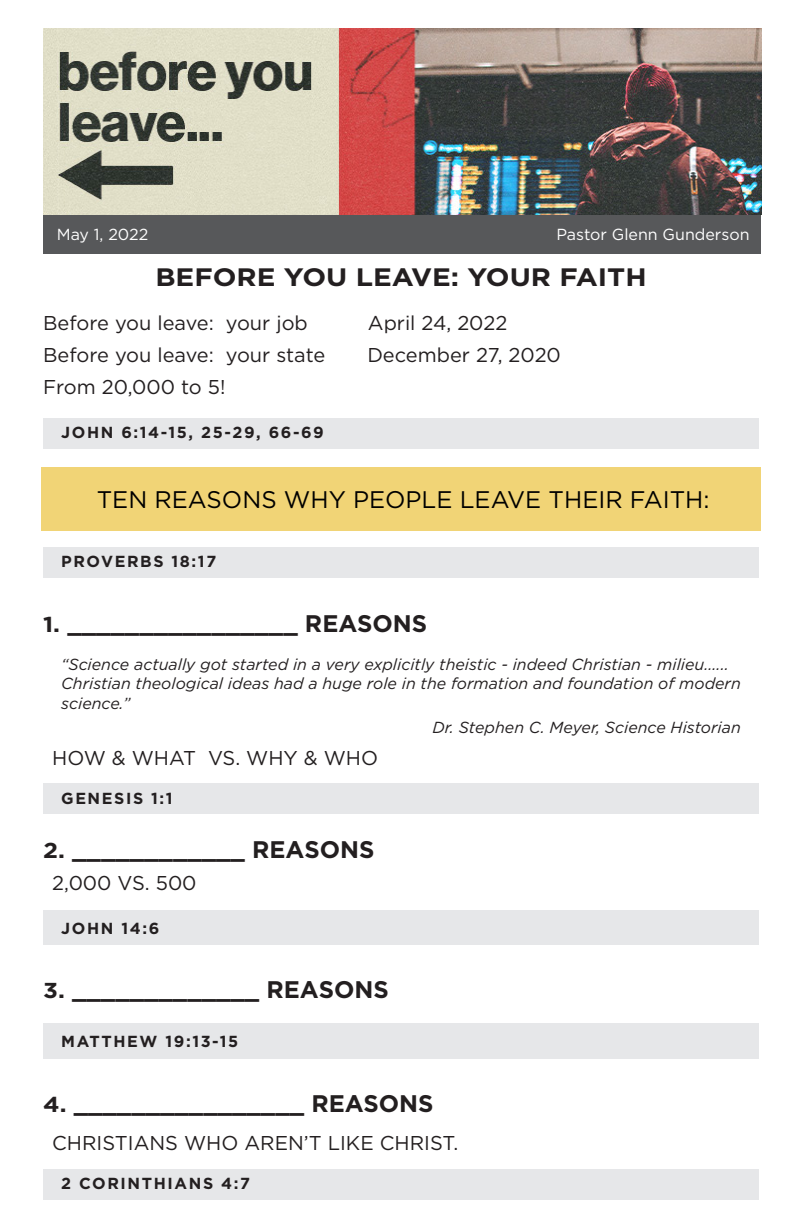
<style>
.page{position:relative;width:792px;height:1224px;background:#fff}
.page>*{position:absolute;margin:0;border:0;box-sizing:border-box;transform-origin:0 0}
.Main_Point{font:700 25.2px "Gotham";color:#231f20;scale:1.11 1}
.Main_Point-2{font:700 24px "Gotham";color:#231f20}
.t1{font:24px "Gotham";color:#000}
.Sub_Point{font:20px "Gotham";color:#231f20}
.Quote_Indented{font:italic 16px/19.2px "Gotham";color:#231f20}
.Bible_Verse{font:700 16px "Gotham";letter-spacing:.1em;color:#231f20}
.Quote_Citation{font:italic 16px "Gotham";color:#231f20}
.t2{font:16px "Gotham";color:#fff}
.s1{font-size:21.6px}
</style>
<div class="page">
<div style="left:43px;top:215px;width:718px;height:39px;background:#57585a"></div>
<div style="left:43px;top:418px;width:716px;height:30px;background:#e6e7e9"></div>
<div style="left:43px;top:547px;width:716px;height:30px;background:#e6e7e9"></div>
<div style="left:43px;top:784px;width:716px;height:30px;background:#e6e7e9"></div>
<div style="left:43px;top:910px;width:716px;height:35px;background:#e6e7e9"></div>
<div style="left:43px;top:1023px;width:716px;height:36px;background:#e6e7e9"></div>
<div style="left:43px;top:1169px;width:716px;height:30px;background:#e6e7e9"></div>
<img style="left:43px;top:29px;width:718px;height:186px">
<div style="left:41px;top:467px;width:720px;height:63px;background:#f1d476"></div>
<p class="t2" style="left:57px;top:225px;width:93px">May 1, 2022</p>
<p class="t2" style="left:556px;top:225px;width:195px">Pastor Glenn Gunderson</p>
<p class="Main_Point" style="left:155px;top:260px;width:444px">BEFORE YOU LEAVE: YOUR FAITH</p>
<p class="Sub_Point" style="left:43px;top:310px;width:266px">Before you leave: your job</p>
<p class="Sub_Point" style="left:368px;top:310px;width:141px">April 24, 2022</p>
<p class="Sub_Point" style="left:43px;top:342px;width:284px">Before you leave: your state</p>
<p class="Sub_Point" style="left:367px;top:342px;width:195px">December 27, 2020</p>
<p class="Sub_Point" style="left:43px;top:374px;width:184px">From 20,000 to 5!</p>
<p class="Bible_Verse" style="left:61px;top:422px;width:264px">JOHN 6:14-15, 25-29, 66-69</p>
<p class="t1" style="left:97px;top:485px;width:614px">TEN REASONS WHY PEOPLE LEAVE THEIR FAITH:</p>
<p class="Bible_Verse" style="left:61px;top:551px;width:157px">PROVERBS 18:17</p>
<p class="Main_Point-2" style="left:43px;top:607px;width:386px"><span class="s1">1.</span> ________________ REASONS</p>
<p class="Quote_Indented" style="left:61px;top:655px;width:681px">“Science actually got started in a very explicitly theistic - indeed Christian - milieu......<br>Christian theological ideas had a huge role in the formation and foundation of modern science.”</p>
<p class="Quote_Citation" style="left:433px;top:717px;width:310px">Dr. Stephen C. Meyer, Science Historian</p>
<p class="Sub_Point" style="left:52px;top:745px;width:327px">HOW &amp; WHAT VS. WHY &amp; WHO</p>
<p class="Bible_Verse" style="left:61px;top:787px;width:113px">GENESIS 1:1</p>
<p class="Main_Point-2" style="left:43px;top:833px;width:333px"><span class="s1">2.</span> ____________ REASONS</p>
<p class="Sub_Point" style="left:52px;top:870px;width:146px">2,000 VS. 500</p>
<p class="Bible_Verse" style="left:61px;top:917px;width:100px">JOHN 14:6</p>
<p class="Main_Point-2" style="left:43px;top:974px;width:347px"><span class="s1">3.</span> _____________ REASONS</p>
<p class="Bible_Verse" style="left:61px;top:1031px;width:179px">MATTHEW 19:13-15</p>
<p class="Main_Point-2" style="left:43px;top:1087px;width:392px"><span class="s1">4.</span> ________________ REASONS</p>
<p class="Sub_Point" style="left:52px;top:1130px;width:408px">CHRISTIANS WHO AREN’T LIKE CHRIST.</p>
<p class="Bible_Verse" style="left:61px;top:1173px;width:190px">2 CORINTHIANS 4:7</p>
</div>
